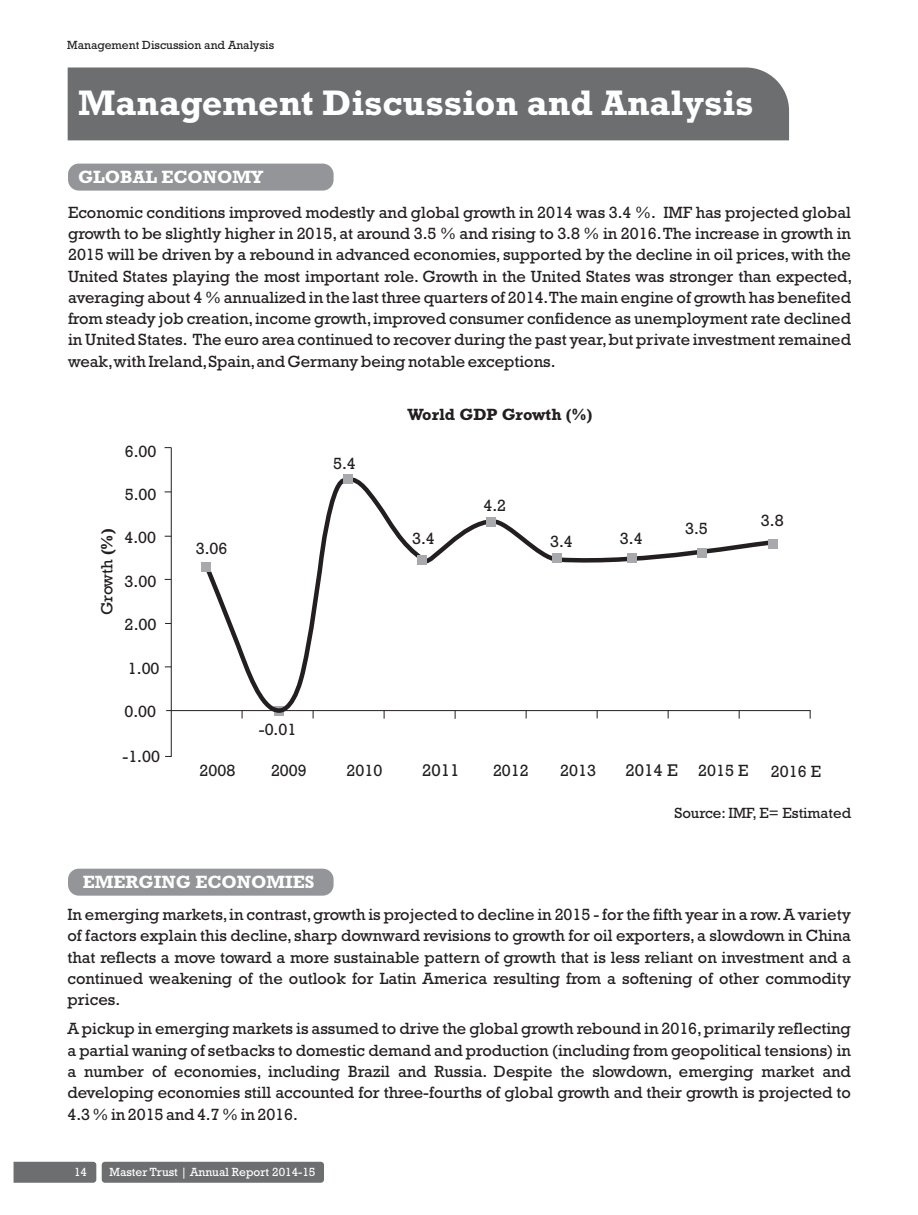
<style>
.page{position:relative;width:918px;height:1215px;background:#fff}
.page>*{position:absolute;margin:0;border:0;box-sizing:border-box;transform-origin:0 0}
.t1{font:700 36px "Rockwell";color:#fff}
.t2{font:700 18px "Rockwell";color:#fff}
.t3{font:17.25px "Rockwell";color:#231f20}
.t4{font:16.5px/21.3px "Rockwell";color:#231f20;text-align:justify}
.t5{font:700 16.5px "Rockwell";color:#231f20}
.t6{font:15px "Rockwell";color:#231f20}
.t7{font:12px "Rockwell";color:#fff}
.t8{font:12px "Rockwell";color:#231f20}
.s1{font-weight:700}
</style>
<div class="page">
<div style="left:68px;top:67px;width:721px;height:73px;background:#6d6e70"></div>
<div style="left:68px;top:869px;width:266px;height:27px;background:#939598;border-radius:11px"></div>
<div style="left:68px;top:164px;width:266px;height:27px;background:#939598;border-radius:11px"></div>
<hr style="left:166px;top:710px;width:645px;height:1px;background:#231f20">
<svg style="left:164px;top:447px;width:8px;height:310px"></svg>
<svg style="left:203px;top:474px;width:578px;height:241px"></svg>
<div style="left:344px;top:475px;width:9px;height:9px;background:#a7a9ac"></div>
<div style="left:417px;top:555px;width:9px;height:9px;background:#a7a9ac"></div>
<div style="left:487px;top:518px;width:9px;height:9px;background:#a7a9ac"></div>
<div style="left:553px;top:554px;width:9px;height:9px;background:#a7a9ac"></div>
<div style="left:627px;top:554px;width:9px;height:9px;background:#a7a9ac"></div>
<div style="left:698px;top:548px;width:9px;height:9px;background:#a7a9ac"></div>
<div style="left:768px;top:539px;width:9px;height:9px;background:#a7a9ac"></div>
<div style="left:202px;top:563px;width:9px;height:9px;background:#a7a9ac"></div>
<div style="left:14px;top:1162px;width:82px;height:21px;background:#6d6e70"></div>
<div style="left:102px;top:1162px;width:222px;height:21px;background:#6d6e70;border-radius:3px"></div>
<p class="t8" style="left:67px;top:40px;width:208px">Management Discussion and Analysis</p>
<h1 class="t1" style="left:78px;top:91px;width:677px">Management Discussion and Analysis</h1>
<p class="t2" style="left:78px;top:170px;width:187px">GLOBAL ECONOMY</p>
<p class="t4" style="left:68px;top:203px;width:786px">Economic conditions improved modestly and global growth in 2014 was 3.4 %. IMF has projected global growth to be slightly higher in 2015, at around 3.5 % and rising to 3.8 % in 2016.The increase in growth in 2015 will be driven by a rebound in advanced economies, supported by the decline in oil prices,with the United States playing the most important role. Growth in the United States was stronger than expected, averaging about 4 % annualized in the last three quarters of 2014.The main engine of growth has benefited from steady job creation,income growth,improved consumer confidence as unemployment rate declined in United States. The euro area continued to recover during the past year,but private investment remained weak,with Ireland,Spain,and Germany being notable exceptions.</p>
<p class="t4" style="left:125px;top:442px;width:33px">6.00</p>
<p class="t4" style="left:125px;top:485px;width:33px">5.00</p>
<p class="t4" style="left:98px;top:615px;width:88px;rotate:-90deg">Growth <span class="s1">(%)</span></p>
<p class="t4" style="left:124px;top:528px;width:33px">4.00</p>
<p class="t4" style="left:125px;top:572px;width:33px">3.00</p>
<p class="t4" style="left:125px;top:615px;width:34px">2.00</p>
<p class="t4" style="left:128px;top:660px;width:33px">1.00</p>
<p class="t4" style="left:125px;top:703px;width:33px">0.00</p>
<p class="t4" style="left:122px;top:748px;width:39px">-1.00</p>
<p class="t4" style="left:196px;top:540px;width:33px">3.06</p>
<p class="t4" style="left:333px;top:454px;width:24px">5.4</p>
<p class="t5" style="left:408px;top:409px;width:186px">World GDP Growth (%)</p>
<p class="t4" style="left:412px;top:530px;width:24px">3.4</p>
<p class="t4" style="left:483px;top:496px;width:24px">4.2</p>
<p class="t4" style="left:550px;top:533px;width:24px">3.4</p>
<p class="t4" style="left:620px;top:530px;width:24px">3.4</p>
<p class="t4" style="left:685px;top:519px;width:24px">3.5</p>
<p class="t4" style="left:761px;top:511px;width:24px">3.8</p>
<p class="t4" style="left:259px;top:720px;width:39px">-0.01</p>
<p class="t4" style="left:200px;top:762px;width:37px">2008</p>
<p class="t4" style="left:271px;top:762px;width:37px">2009</p>
<p class="t4" style="left:347px;top:762px;width:37px">2010</p>
<p class="t3" style="left:422px;top:764px;width:39px">2011</p>
<p class="t4" style="left:493px;top:762px;width:37px">2012</p>
<p class="t4" style="left:560px;top:762px;width:37px">2013</p>
<p class="t3" style="left:625px;top:764px;width:54px">2014 E</p>
<p class="t4" style="left:698px;top:762px;width:52px">2015 E</p>
<p class="t4" style="left:771px;top:762px;width:52px">2016 E</p>
<p class="t6" style="left:674px;top:808px;width:178px">Source: IMF, E= Estimated</p>
<p class="t2" style="left:83px;top:876px;width:233px">EMERGING ECONOMIES</p>
<p class="t4" style="left:67px;top:906px;width:785px">In emerging markets,in contrast,growth is projected to decline in 2015 - for the fifth year in a row.A variety of factors explain this decline, sharp downward revisions to growth for oil exporters, a slowdown in China that reflects a move toward a more sustainable pattern of growth that is less reliant on investment and a continued weakening of the outlook for Latin America resulting from a softening of other commodity prices.</p>
<p class="t4" style="left:67px;top:1020px;width:785px">A pickup in emerging markets is assumed to drive the global growth rebound in 2016,primarily reflecting a partial waning of setbacks to domestic demand and production (including from geopolitical tensions) in a number of economies, including Brazil and Russia. Despite the slowdown, emerging market and developing economies still accounted for three-fourths of global growth and their growth is projected to 4.3 % in 2015 and 4.7 % in 2016.</p>
<p class="t7" style="left:74px;top:1167px;width:15px">14</p>
<p class="t7" style="left:110px;top:1167px;width:207px">Master Trust | Annual Report 2014-15</p>
</div>
